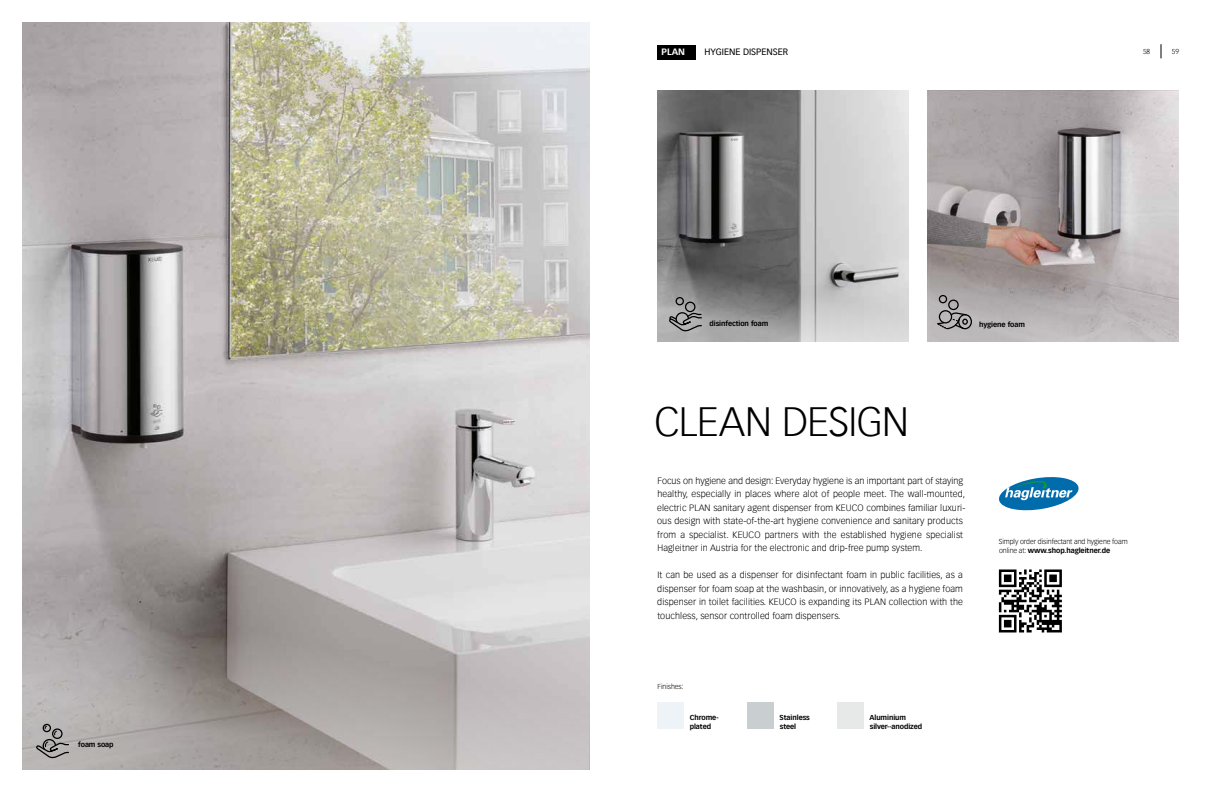
<style>
.page{position:relative;width:1224px;height:792px;background:#fff}
.page>*{position:absolute;margin:0;border:0;box-sizing:border-box;transform-origin:0 0}
.t1{font:300 40px "Vectora Com";letter-spacing:-.015em;color:#000}
.t2{font:300 9px/13.5px "Vectora Com";letter-spacing:.01em;color:#000}
.t3{font:9px "Vectora Com";color:#000}
.t4{font:700 9px "Vectora Com";color:#fff}
.t5{font:700 7px/9px "Vectora Com";letter-spacing:-.01em;color:#000}
.t6{font:300 7px/9px "Vectora Com";letter-spacing:-.01em;color:#000}
.s1{font-weight:700}
</style>
<div class="page">
<img style="left:23px;top:23px;width:566px;height:552px">
<svg style="left:23px;top:575px;width:566px;height:194px;background:#aeaaa9"></svg>
<img style="left:657px;top:91px;width:252px;height:166px">
<img style="left:927px;top:91px;width:252px;height:161px">
<svg style="left:657px;top:257px;width:252px;height:85px;background:#a1a1a1"></svg>
<svg style="left:927px;top:252px;width:252px;height:90px;background:#b2acac"></svg>
<div style="left:43px;top:724px;width:8px;height:8px;border:1px solid #000;border-radius:50%"></div>
<svg style="left:36px;top:725px;width:34px;height:34px"></svg>
<div style="left:657px;top:702px;width:27px;height:27px;background:#eaf1f5"></div>
<div style="left:837px;top:702px;width:27px;height:27px;background:#e2e3e3"></div>
<div style="left:747px;top:702px;width:27px;height:27px;background:#c9cfd1"></div>
<div style="left:685px;top:302px;width:11px;height:10px;border:1px solid #000;border-radius:50%"></div>
<div style="left:676px;top:297px;width:8px;height:8px;border:1px solid #000;border-radius:50%"></div>
<svg style="left:669px;top:312px;width:34px;height:20px"></svg>
<div style="left:958px;top:314px;width:14px;height:15px;border:1px solid #000;border-radius:50%"></div>
<div style="left:948px;top:300px;width:11px;height:10px;border:1px solid #000;border-radius:50%"></div>
<div style="left:939px;top:295px;width:8px;height:8px;border:1px solid #000;border-radius:50%"></div>
<svg style="left:937px;top:310px;width:31px;height:26px"></svg>
<svg style="left:999px;top:477px;width:80px;height:33px"></svg>
<svg style="left:999px;top:569px;width:63px;height:63px"></svg>
<div style="left:657px;top:45px;width:39px;height:14px;background:#000"></div>
<svg style="left:1161px;top:44px;width:1px;height:14px"></svg>
<p class="t5" style="left:78px;top:740px;width:37px">foam soap</p>
<p class="t4" style="left:662px;top:47px;width:25px">PLAN</p>
<p class="t3" style="left:705px;top:47px;width:85px">HYGIENE DISPENSER</p>
<p class="t6" style="left:1143px;top:47px;width:9px">58</p>
<p class="t6" style="left:1172px;top:47px;width:9px">59</p>
<p class="t5" style="left:710px;top:319px;width:60px">disinfection foam</p>
<p class="t5" style="left:979px;top:320px;width:47px">hygiene foam</p>
<h1 class="t1" style="left:655px;top:398px;width:256px">CLEAN DESIGN</h1>
<p class="t2" style="left:657px;top:474px;width:310px">Focus on hygiene and design: Everyday hygiene is an important part of staying healthy, especially in places where alot of people meet. The wall-mounted, electric PLAN sanitary agent dispenser from KEUCO combines familiar luxuri&shy;ous design with state-of-the-art hygiene convenience and sanitary products from a specialist. KEUCO partners with the established hygiene specialist Hagleitner in Austria for the electronic and drip-free pump system.</p>
<p class="t2" style="left:657px;top:569px;width:307px;text-align:justify">It can be used as a dispenser for disinfectant foam in public facilities, as a dispenser for foam soap at the washbasin, or innovatively, as a hygiene foam dispenser in toilet facilities. KEUCO is expanding its PLAN collection with the touchless, sensor controlled foam dispensers.</p>
<p class="t6" style="left:658px;top:682px;width:28px">Finishes:</p>
<p class="t5" style="left:690px;top:713px;width:30px">Chrome&shy;plated</p>
<p class="t5" style="left:780px;top:713px;width:32px">Stainless steel</p>
<p class="t5" style="left:870px;top:713px;width:54px">Aluminium silver--anodized</p>
<p class="t6" style="left:999px;top:537px;width:130px">Simply order disinfectant and hygiene foam online at: <span class="s1">www.shop.hagleitner.de</span></p>
</div>
